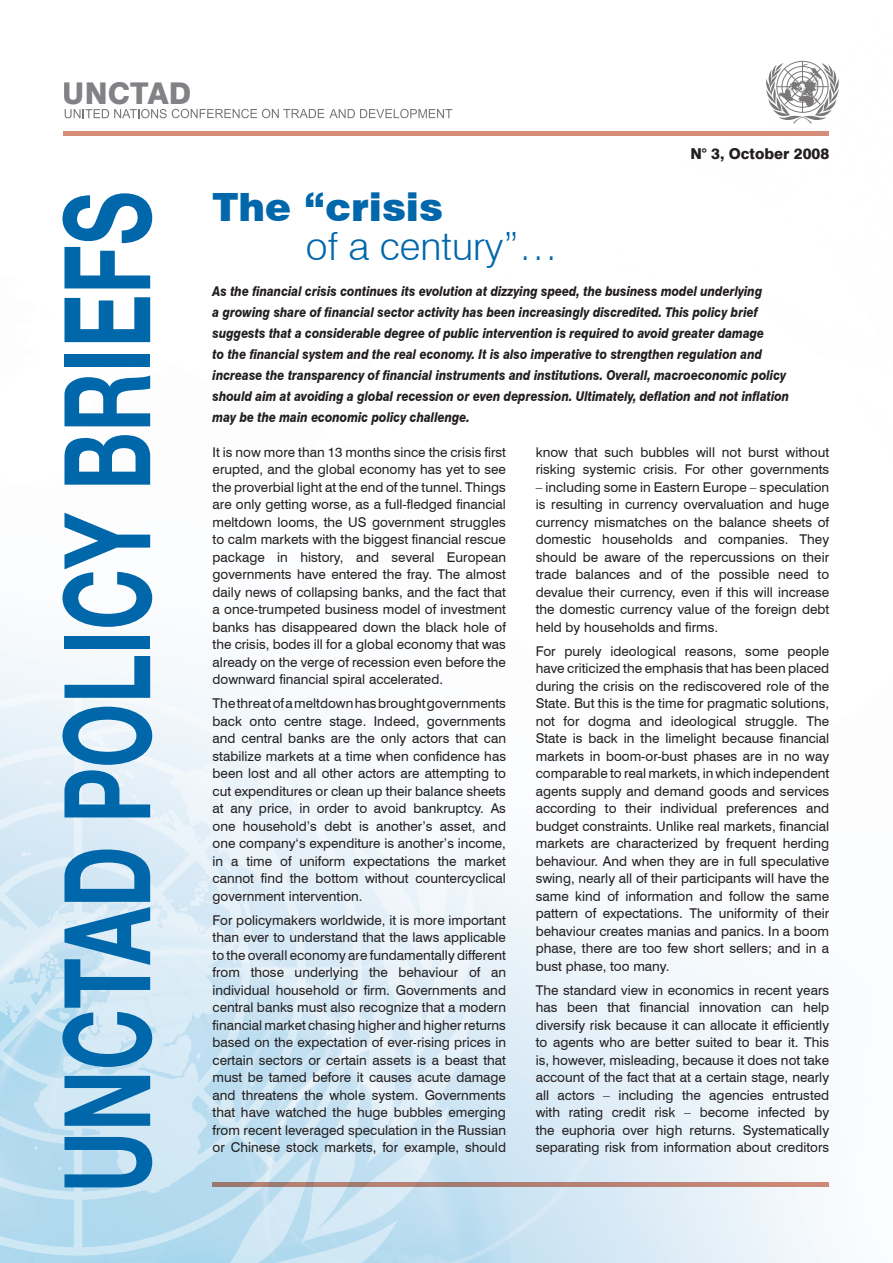
<style>
.page{position:relative;width:893px;height:1263px;background:#fff}
.page>*{position:absolute;margin:0;border:0;box-sizing:border-box;transform-origin:0 0}
.t1{font:700 120px "Helvetica Neue";color:#0067aa;scale:.69 1}
.t2{font:300 39px/39px "Swiss 721 BT";color:#0067aa}
.t3{font:800 30px "Swiss 721 BT";color:#808285}
.t4{font:800 15px "Swiss 721 BT";color:#231f20}
.t5{font:13.5px/17.5px "Swiss 721 BT";color:#231f20;text-align:justify}
.t6{font:italic 800 13.5px/21px "Swiss 721 BT";color:#231f20;scale:.85 1}
.s1{font-weight:900}
</style>
<div class="page">
<svg style="left:0;top:707px;width:475px;height:556px"></svg>
<svg style="left:0;top:690px;width:366px;height:570px;background:#d5e9f5"></svg>
<svg style="left:766px;top:61px;width:73px;height:62px"></svg>
<svg style="left:65px;top:109px;width:387px;height:9px"></svg>
<hr style="left:64px;top:132px;width:765px;height:4px;background:#d68e79">
<svg style="left:213px;top:1182px;width:616px;height:4px;background:#b38173"></svg>
<h3 class="t3" style="left:63px;top:75px;width:130px">UNCTAD</h3>
<p class="t4" style="left:690px;top:144px;width:140px">N° 3, October 2008</p>
<p class="t1" style="left:33px;top:1193px;width:1453px;rotate:-90deg">UNCTAD POLICY BRIEFS</p>
<p class="t2" style="left:306px;top:187px;width:253px;text-indent:-93px"><span class="s1">The “crisis<br></span>of a century”…</p>
<p class="t6" style="left:213px;top:281px;width:680px">As the financial crisis continues its evolution at dizzying speed, the business model underlying<br>a growing share of financial sector activity has been increasingly discredited. This policy brief suggests that a considerable degree of public intervention is required to avoid greater damage<br>to the financial system and the real economy. It is also imperative to strengthen regulation and increase the transparency of financial instruments and institutions. Overall, macroeconomic policy should aim at avoiding a global recession or even depression. Ultimately, deflation and not inflation may be the main economic policy challenge.</p>
<p class="t5" style="left:213px;top:443px;width:295px">It is now more than 13 months since the crisis first erupted, and the global economy has yet to see the proverbial light at the end of the tunnel. Things are only getting worse, as a full-fledged financial meltdown looms, the US government struggles to calm markets with the biggest financial rescue package in history, and several European governments have entered the fray. The almost daily news of collapsing banks, and the fact that a once-trumpeted business model of investment banks has disappeared down the black hole of the crisis, bodes ill for a global economy that was already on the verge of recession even before the downward financial spiral accelerated.</p>
<p class="t5" style="left:213px;top:695px;width:295px">The threat of a meltdown has brought governments back onto centre stage. Indeed, governments and central banks are the only actors that can stabilize markets at a time when confidence has been lost and all other actors are attempting to cut expenditures or clean up their balance sheets at any price, in order to avoid bankruptcy. As one household’s debt is another’s asset, and one company‘s expenditure is another’s income, in a time of uniform expectations the market cannot find the bottom without countercyclical government intervention.</p>
<p class="t5" style="left:213px;top:911px;width:295px">For policymakers worldwide, it is more important than ever to understand that the laws applicable to the overall economy are fundamentally different from those underlying the behaviour of an individual household or firm. Governments and central banks must also recognize that a modern financial market chasing higher and higher returns based on the expectation of ever-rising prices in certain sectors or certain assets is a beast that must be tamed before it causes acute damage and threatens the whole system. Governments that have watched the huge bubbles emerging from recent leveraged speculation in the Russian or Chinese stock markets, for example, should</p>
<p class="t5" style="left:536px;top:443px;width:295px">know that such bubbles will not burst without risking systemic crisis. For other governments</p>
<p class="t5" style="left:536px;top:478px;width:295px">– including some in Eastern Europe – speculation is resulting in currency overvaluation and huge currency mismatches on the balance sheets of domestic households and companies. They should be aware of the repercussions on their trade balances and of the possible need to devalue their currency, even if this will increase the domestic currency value of the foreign debt held by households and firms.</p>
<p class="t5" style="left:536px;top:642px;width:295px">For purely ideological reasons, some people have criticized the emphasis that has been placed during the crisis on the rediscovered role of the State. But this is the time for pragmatic solutions, not for dogma and ideological struggle. The State is back in the limelight because financial markets in boom-or-bust phases are in no way comparable to real markets, in which independent agents supply and demand goods and services according to their individual preferences and budget constraints. Unlike real markets, financial markets are characterized by frequent herding behaviour. And when they are in full speculative swing, nearly all of their participants will have the same kind of information and follow the same pattern of expectations. The uniformity of their behaviour creates manias and panics. In a boom phase, there are too few short sellers; and in a bust phase, too many.</p>
<p class="t5" style="left:536px;top:981px;width:295px">The standard view in economics in recent years has been that financial innovation can help diversify risk because it can allocate it efficiently to agents who are better suited to bear it. This is, however, misleading, because it does not take account of the fact that at a certain stage, nearly all actors – including the agencies entrusted with rating credit risk – become infected by the euphoria over high returns. Systematically separating risk from information about creditors</p>
</div>
